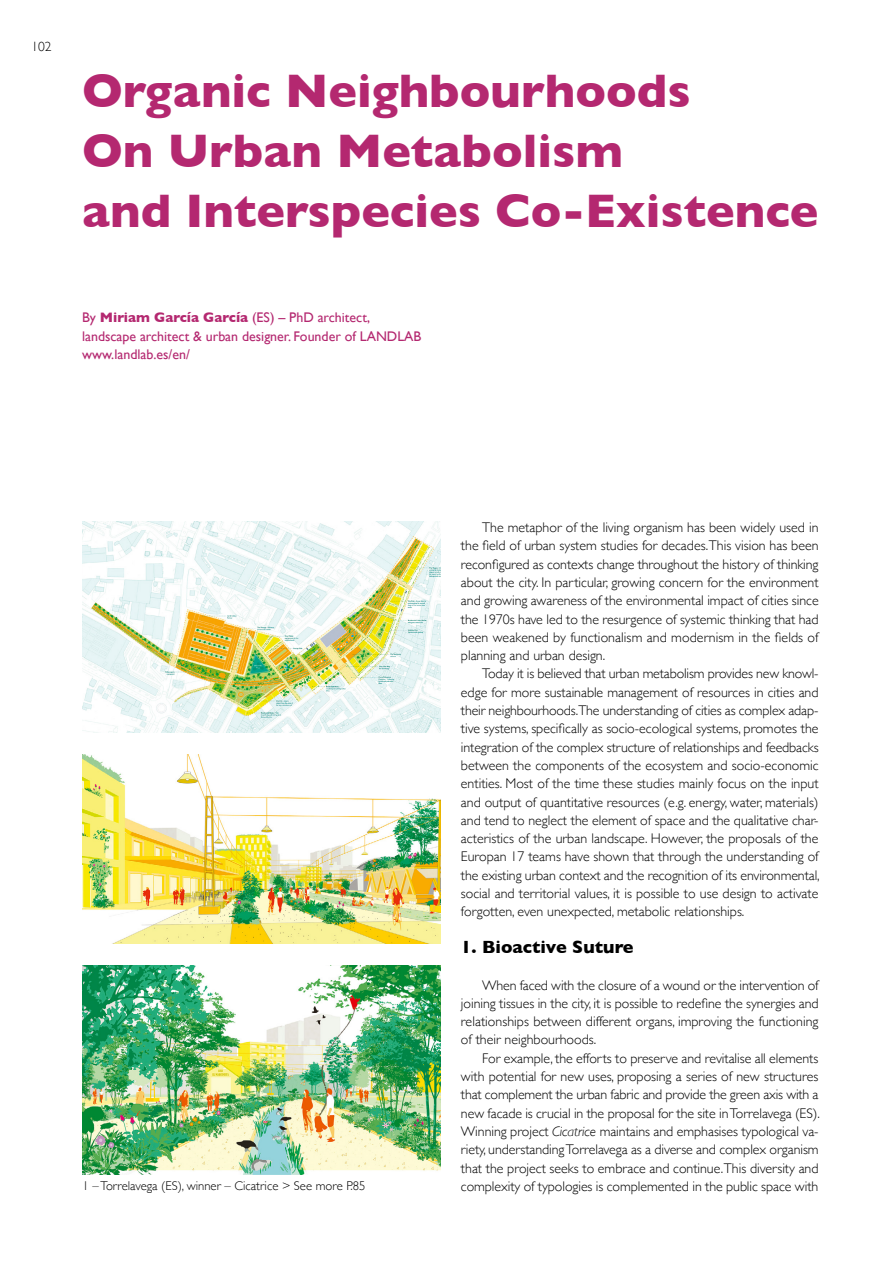
<style>
.page{position:relative;width:893px;height:1263px;background:#fff}
.page>*{position:absolute;margin:0;border:0;box-sizing:border-box;transform-origin:0 0}
.t1{font:700 48px/60px "Gill Sans";color:#b42870}
.t2{font:700 18px "Gill Sans";color:#000}
.t3{font:300 13.95px/18.3px "Gill Sans";color:#000;text-align:justify}
.t4{font:13.95px/18.3px "Gill Sans";color:#b42870}
.t5{font:300 13.5px "Gill Sans";color:#000}
.t6{font:300 12.75px "Gill Sans";color:#000}
.s1{font-weight:700}
.s2{font-style:italic}
</style>
<div class="page">
<img style="left:82px;top:754px;width:358px;height:190px">
<img style="left:82px;top:965px;width:358px;height:209px">
<img style="left:82px;top:522px;width:358px;height:211px">
<p class="t5" style="left:31px;top:36px;width:22px">102</p>
<h1 class="t1" style="left:82px;top:60px;width:738px">Organic Neighbourhoods<br>On Urban Metabolism<br>and Interspecies Co-Existence</h1>
<p class="t4" style="left:82px;top:308px;width:341px">By <span class="s1">Miriam García García</span> (ES) – PhD architect, landscape architect &amp; urban designer. Founder of LANDLAB www.landlab.es/en/</p>
<p class="t6" style="left:82px;top:1175px;width:285px">1 – Torrelavega (ES), winner – Cicatrice &gt; See more P.85</p>
<p class="t3" style="left:461px;top:518px;width:359px;text-indent:21px">The metaphor of the living organism has been widely used in the field of urban system studies for decades.This vision has been reconfigured as contexts change throughout the history of thinking about the city. In particular, growing concern for the environment and growing awareness of the environmental impact of cities since the 1970s have led to the resurgence of systemic thinking that had been weakened by functionalism and modernism in the fields of planning and urban design.</p>
<p class="t3" style="left:461px;top:664px;width:360px;text-indent:21px">Today it is believed that urban metabolism provides new knowl&shy;edge for more sustainable management of resources in cities and their neighbourhoods.The understanding of cities as complex adap&shy;tive systems, specifically as socio-ecological systems, promotes the integration of the complex structure of relationships and feedbacks between the components of the ecosystem and socio-economic entities. Most of the time these studies mainly focus on the input and output of quantitative resources (e.g. energy, water, materials) and tend to neglect the element of space and the qualitative char&shy;acteristics of the urban landscape. However, the proposals of the Europan 17 teams have shown that through the understanding of the existing urban context and the recognition of its environmental, social and territorial values, it is possible to use design to activate forgotten, even unexpected, metabolic relationships.</p>
<p class="t2" style="left:461px;top:932px;width:174px">1. Bioactive Suture</p>
<p class="t3" style="left:461px;top:975px;width:359px;text-indent:21px">When faced with the closure of a wound or the intervention of joining tissues in the city, it is possible to redefine the synergies and relationships between different organs, improving the functioning of their neighbourhoods.</p>
<p class="t3" style="left:461px;top:1048px;width:360px;text-indent:21px">For example, the efforts to preserve and revitalise all elements with potential for new uses, proposing a series of new structures that complement the urban fabric and provide the green axis with a new facade is crucial in the proposal for the site in Torrelavega (ES).<br>Winning project <span class="s2">Cicatrice</span> maintains and emphasises typological va&shy;riety, understanding Torrelavega as a diverse and complex organism that the project seeks to embrace and continue.This diversity and complexity of typologies is complemented in the public space with</p>
</div>
